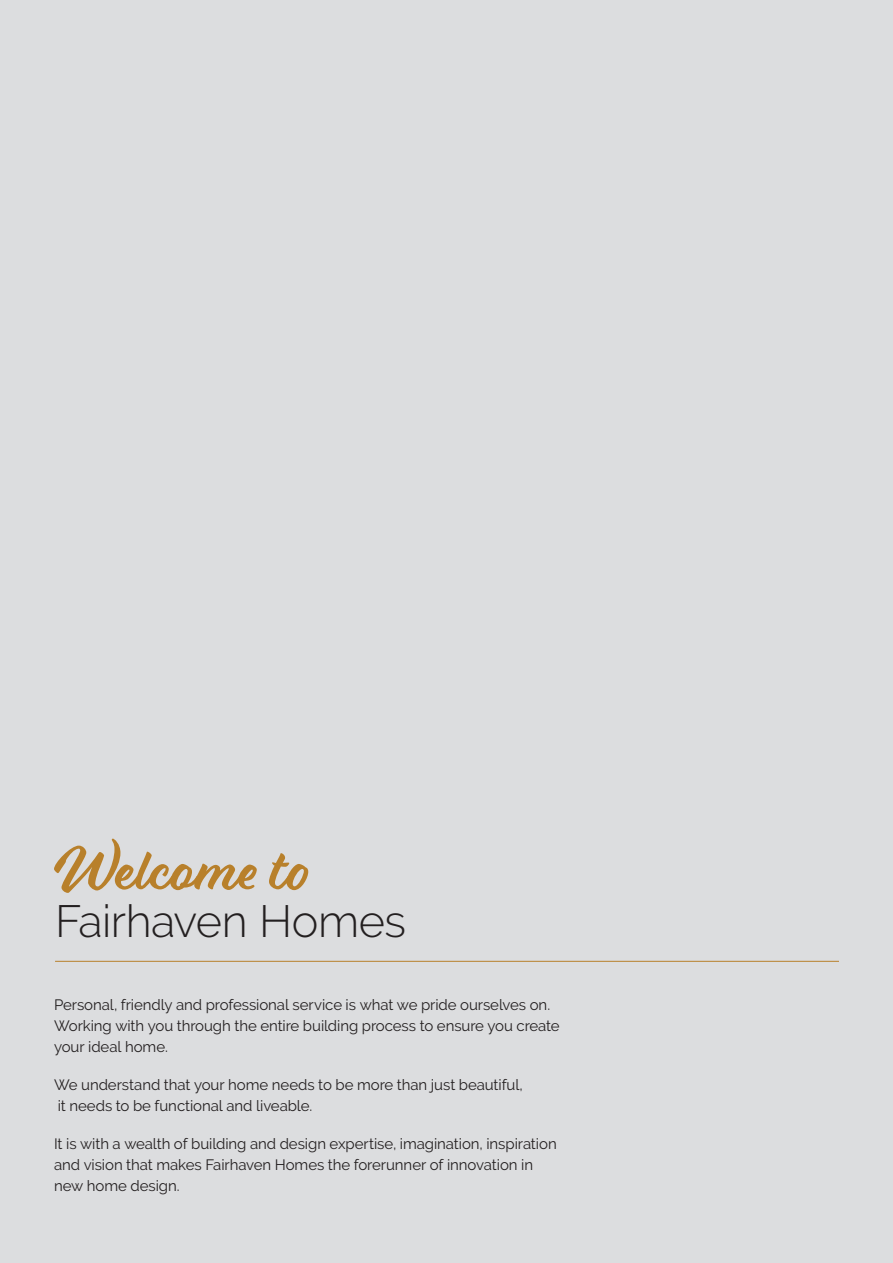
<style>
.page{position:relative;width:893px;height:1263px;background:#dcdddf}
.page>*{position:absolute;margin:0;border:0;box-sizing:border-box;transform-origin:0 0}
.Heading_1{font:58.5px "Eds Market Main Script";letter-spacing:.01em;color:#b8802b}
.Heading_1-2{font:300 45px "Raleway";letter-spacing:-.01em;color:#231f20}
.Intro{font:15px/21px "Raleway";letter-spacing:-.005em;color:#231f20}
</style>
<div class="page">
<hr style="left:55px;top:961px;width:784px;height:1px;background:#b8802b">
<p class="Heading_1" style="left:54px;top:834px;width:257px">Welcome to</p>
<p class="Heading_1-2" style="left:55px;top:894px;width:353px">Fairhaven Homes</p>
<p class="Intro" style="left:54px;top:994px;width:507px">Personal, friendly and professional service is what we pride ourselves on.<br>Working with you through the entire building process to ensure you create your ideal home.</p>
<p class="Intro" style="left:54px;top:1074px;width:470px">We understand that your home needs to be more than just beautiful, it needs to be functional and liveable.</p>
<p class="Intro" style="left:54px;top:1133px;width:504px">It is with a wealth of building and design expertise, imagination, inspiration and vision that makes Fairhaven Homes the forerunner of innovation in new home design.</p>
</div>
